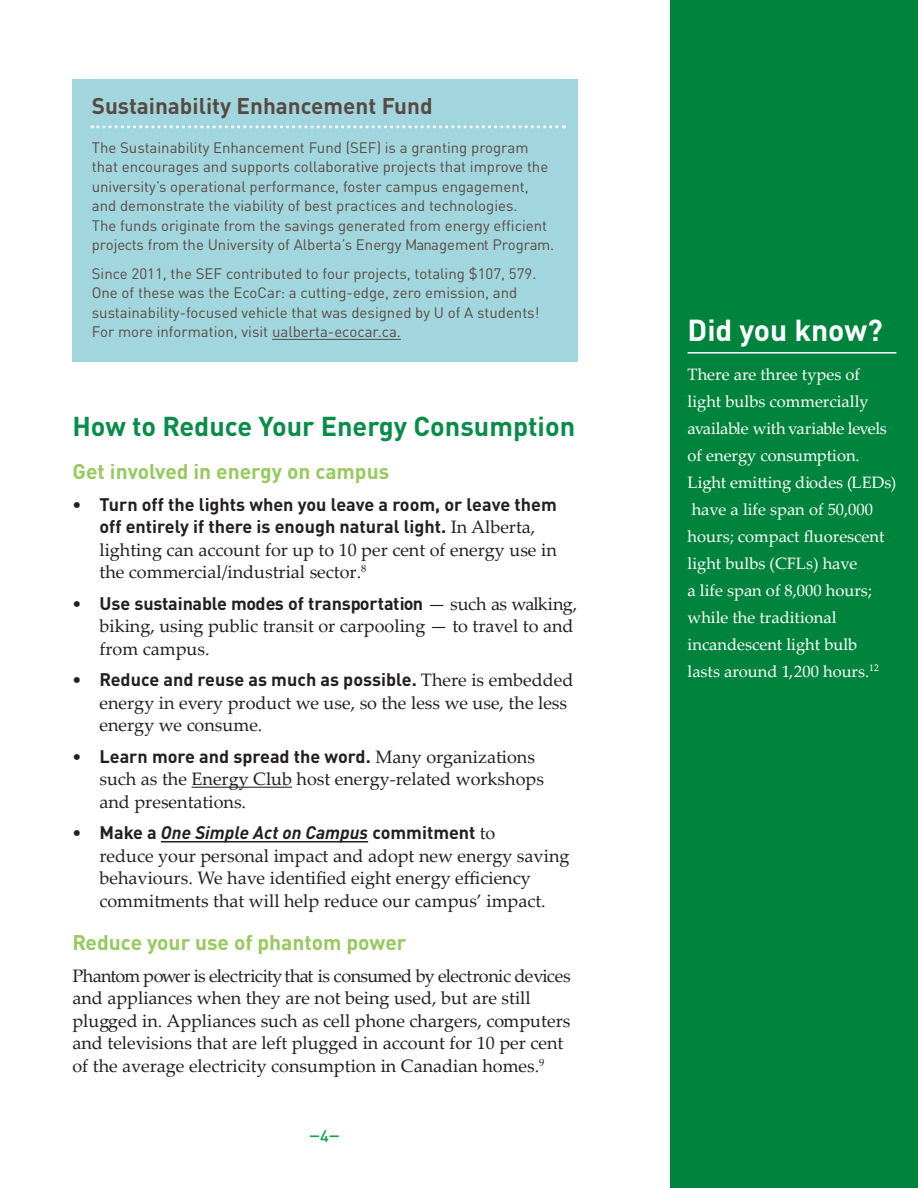
<style>
.page{position:relative;width:918px;height:1188px;background:#fff}
.page>*{position:absolute;margin:0;border:0;box-sizing:border-box;transform-origin:0 0}
.t1{font:700 30px "DIN Pro";color:#fff}
.Sub_Heading{font:700 27px "DIN Pro";color:#078d49}
.Body_Text{font:700 22.5px "DIN Pro";color:#594a41}
.Sub-sub_heading{font:700 21px "DIN Pro";color:#98c95f}
.Body_Text-2{font:18px/22.5px "Palatino Linotype";color:#231f20}
.t2{font:16.5px/27px "Palatino Linotype";color:#fff}
.t3{font:16.5px "Museo 700";color:#12a24d}
.Body_Text-3{font:15px/19.5px "DIN Pro";color:#594a41}
.s1{font-family:"DIN Pro";font-weight:700}
.s2{font-family:"DIN Pro";font-weight:700;font-style:italic}
.s3{font-family:"DIN Pro";font-weight:500}
</style>
<div class="page">
<hr style="left:192px;top:787px;width:100px;height:1px;background:#231f20">
<hr style="left:161px;top:841px;width:207px;height:1px;background:#231f20">
<div style="left:72px;top:80px;width:505px;height:282px;background:#a2d6df"></div>
<div style="left:670px;top:0;width:248px;height:1187px;background:#00843d"></div>
<hr style="left:272px;top:339px;width:129px;height:1px;background:#594a41">
<svg style="left:92px;top:125px;width:472px;height:3px"></svg>
<hr style="left:688px;top:352px;width:208px;height:2px;background:#fff">
<p class="Body_Text" style="left:92px;top:87px;width:342px">Sustainability Enhancement Fund</p>
<p class="Body_Text-3" style="left:92px;top:136px;width:464px">The Sustainability Enhancement Fund (SEF) is a granting program that encourages and supports collaborative projects that improve the university’s operational performance, foster campus engagement, and demonstrate the viability of best practices and technologies.<br>The funds originate from the savings generated from energy efficient projects from the University of Alberta’s Energy Management Program.</p>
<p class="Body_Text-3" style="left:92px;top:262px;width:449px">Since 2011, the SEF contributed to four projects, totaling $107, 579.<br>One of these was the EcoCar: a cutting-edge, zero emission, and sustainability-focused vehicle that was designed by U of A students!<br>For more information, visit ualberta-ecocar.ca.</p>
<p class="Sub_Heading" style="left:72px;top:404px;width:504px">How to Reduce Your Energy Consumption</p>
<p class="Sub-sub_heading" style="left:72px;top:454px;width:318px">Get involved in energy on campus</p>
<p class="Body_Text-2" style="left:99px;top:493px;width:459px;text-indent:-27px"><span class="s1">• Turn off the lights when you leave a room, or leave them off entirely if there is enough natural light.</span> In Alberta, lighting can account for up to 10 per cent of energy use in the commercial/industrial sector.<sup>8</sup></p>
<p class="Body_Text-2" style="left:99px;top:592px;width:479px;text-indent:-27px"><span class="s1">• Use sustainable modes of transportation</span> — such as walking, biking, using public transit or carpooling — to travel to and from campus.</p>
<p class="Body_Text-2" style="left:99px;top:668px;width:475px;text-indent:-27px"><span class="s1">• Reduce and reuse as much as possible.</span> There is embedded energy in every product we use, so the less we use, the less energy we consume.</p>
<p class="Body_Text-2" style="left:99px;top:745px;width:446px;text-indent:-27px"><span class="s1">• Learn more and spread the word.</span> Many organizations such as the Energy Club host energy-related workshops and presentations.</p>
<p class="Body_Text-2" style="left:99px;top:821px;width:471px;text-indent:-27px"><span class="s1">• Make a</span> <span class="s2">One Simple Act on Campus</span> <span class="s1">commitment</span> to<br>reduce your personal impact and adopt new energy saving behaviours. We have identified eight energy efficiency commitments that will help reduce our campus’ impact.</p>
<p class="Sub-sub_heading" style="left:72px;top:925px;width:335px">Reduce your use of phantom power</p>
<p class="Body_Text-2" style="left:72px;top:964px;width:500px">Phantom power is electricity that is consumed by electronic devices and appliances when they are not being used, but are still plugged in. Appliances such as cell phone chargers, computers and televisions that are left plugged in account for 10 per cent of the average electricity consumption in Canadian homes.<sup>9</sup></p>
<p class="t3" style="left:309px;top:1127px;width:32px">–<span class="s3">4</span>–</p>
<p class="t1" style="left:688px;top:305px;width:197px">Did you know?</p>
<p class="t2" style="left:688px;top:360px;width:210px">There are three types of light bulbs commercially available with variable levels of energy consumption.<br>Light emitting diodes (LEDs) have a life span of 50,000 hours; compact fluorescent light bulbs (CFLs) have<br>a life span of 8,000 hours; while the traditional incandescent light bulb<br>lasts around 1,200 hours.<sup>12</sup></p>
</div>
